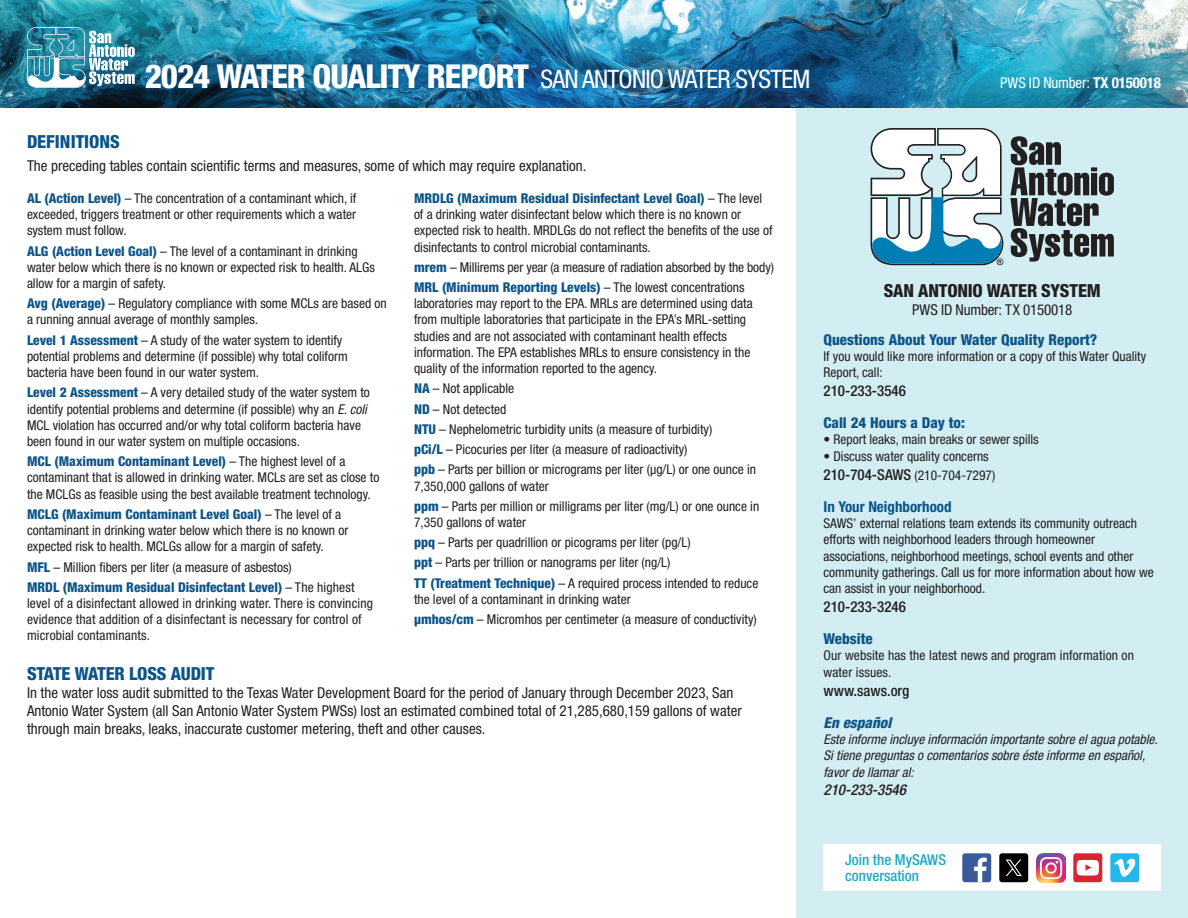
<style>
.page{position:relative;width:1188px;height:918px;background:#fff}
.page>*{position:absolute;margin:0;border:0;box-sizing:border-box;transform-origin:0 0}
.t1{font:800 condensed 33px "Helvetica Neue LT Std";letter-spacing:-.03em;color:#fff}
.t2{font:800 condensed 18px "Helvetica Neue LT Std";letter-spacing:-.01em;color:#0b5488}
.t3{font:800 condensed 18px "Helvetica Neue LT Std";letter-spacing:-.01em;color:#231f20}
.t4{font:condensed 15px/18px "Helvetica Neue LT Std";color:#231f20}
.t5{font:800 condensed 15px "Helvetica Neue LT Std";color:#0b5488}
.t6{font:500 condensed 15px "Helvetica Neue LT Std";color:#231f20}
.t7{font:500 condensed 15px/16.2px "Helvetica Neue LT Std";color:#1ea9c5}
.t8{font:condensed 15px "Helvetica Neue LT Std";letter-spacing:-.01em;color:#fff}
.t9{font:700 condensed 15px "Helvetica Neue LT Std";color:#0b5488}
.t10{font:italic 500 condensed 15px "Helvetica Neue LT Std";color:#231f20}
.t11{font:italic 800 condensed 15px "Helvetica Neue LT Std";color:#0b5488}
.t12{font:condensed 13.5px/16.2px "Helvetica Neue LT Std";color:#231f20}
.t13{font:italic condensed 13.5px/16.2px "Helvetica Neue LT Std";color:#231f20}
.s1{font-weight:400;font-size:25.5px}
.s2{font-weight:700}
.s3{font-weight:800;color:#0b5488}
.s4{font-style:italic}
.s5{font-weight:500;font-size:15px}
</style>
<div class="page">
<div style="left:796px;top:108px;width:392px;height:810px;background:#d2eef3"></div>
<svg style="left:1010px;top:136px;width:104px;height:126px"></svg>
<svg style="left:871px;top:128px;width:132px;height:137px"></svg>
<div style="left:824px;top:845px;width:337px;height:46px;background:#fff"></div>
<div style="left:1110px;top:853px;width:29px;height:29px;background:#22b8eb;border-radius:3px"></div>
<svg style="left:1114px;top:859px;width:21px;height:18px"></svg>
<div style="left:962px;top:853px;width:29px;height:29px;background:#3b5a9a;border-radius:3px"></div>
<svg style="left:974px;top:858px;width:13px;height:24px"></svg>
<img style="left:1036px;top:853px;width:29px;height:29px">
<div style="left:999px;top:853px;width:29px;height:29px;background:#010101;border-radius:3px"></div>
<svg style="left:1006px;top:860px;width:16px;height:16px"></svg>
<div style="left:1073px;top:853px;width:29px;height:29px;background:#db2331;border-radius:3px"></div>
<svg style="left:1077px;top:860px;width:22px;height:16px"></svg>
<img style="left:0;top:0;width:1188px;height:108px">
<div style="left:8px;top:8px;width:145px;height:98px;background:#0b5488;opacity:.5"></div>
<svg style="left:27px;top:27px;width:108px;height:61px"></svg>
<div style="left:140px;top:58px;width:675px;height:38px;background:#0b5488;opacity:.75"></div>
<h1 class="t1" style="left:145px;top:56px;width:667px">2024 WATER QUALITY REPORT <span class="s1">SAN ANTONIO WATER SYSTEM</span></h1>
<p class="t8" style="left:1000px;top:74px;width:162px">PWS ID Number: <span class="s2">TX 0150018</span></p>
<h2 class="t2" style="left:27px;top:130px;width:94px">DEFINITIONS</h2>
<p class="t4" style="left:27px;top:157px;width:561px">The preceding tables contain scientific terms and measures, some of which may require explanation.</p>
<p class="t12" style="left:27px;top:190px;width:331px;text-align:justify"><span class="s3">AL (Action Level)</span> – The concentration of a contaminant which, if exceeded, triggers treatment or other requirements which a water system must follow.</p>
<p class="t12" style="left:27px;top:243px;width:349px"><span class="s3">ALG (Action Level Goal)</span> – The level of a contaminant in drinking water below which there is no known or expected risk to health. ALGs allow for a margin of safety.</p>
<p class="t12" style="left:27px;top:295px;width:361px"><span class="s3">Avg (Average)</span> – Regulatory compliance with some MCLs are based on a running annual average of monthly samples.</p>
<p class="t12" style="left:27px;top:332px;width:322px"><span class="s3">Level 1 Assessment</span> – A study of the water system to identify potential problems and determine (if possible) why total coliform bacteria have been found in our water system.</p>
<p class="t12" style="left:27px;top:384px;width:344px"><span class="s3">Level 2 Assessment</span> – A very detailed study of the water system to identify potential problems and determine (if possible) why an <span class="s4">E. coli </span>MCL violation has occurred and/or why total coliform bacteria have been found in our water system on multiple occasions.</p>
<p class="t12" style="left:27px;top:453px;width:354px"><span class="s3">MCL (Maximum Contaminant Level)</span> – The highest level of a contaminant that is allowed in drinking water. MCLs are set as close to the MCLGs as feasible using the best available treatment technology.</p>
<p class="t12" style="left:27px;top:506px;width:323px"><span class="s3">MCLG (Maximum Contaminant Level Goal)</span> – The level of a contaminant in drinking water below which there is no known or expected risk to health. MCLGs allow for a margin of safety.</p>
<p class="t12" style="left:27px;top:557px;width:329px;line-height:20.2px"><span class="s3">MFL</span> – Million fibers per liter (a measure of asbestos)<br><span class="s3">MRDL (Maximum Residual Disinfectant Level)</span> – The highest</p>
<p class="t12" style="left:27px;top:595px;width:348px">level of a disinfectant allowed in drinking water. There is convincing evidence that addition of a disinfectant is necessary for control of microbial contaminants.</p>
<p class="t12" style="left:414px;top:190px;width:360px"><span class="s3">MRDLG (Maximum Residual Disinfectant Level Goal)</span> – The level of a drinking water disinfectant below which there is no known or expected risk to health. MRDLGs do not reflect the benefits of the use of disinfectants to control microbial contaminants.</p>
<p class="t12" style="left:414px;top:257px;width:361px;line-height:20.2px"><span class="s3">mrem</span> – Millirems per year (a measure of radiation absorbed by the body)<br><span class="s3">MRL (Minimum Reporting Levels)</span> – The lowest concentrations</p>
<p class="t12" style="left:414px;top:295px;width:340px">laboratories may report to the EPA. MRLs are determined using data from multiple laboratories that participate in the EPA’s MRL-setting studies and are not associated with contaminant health effects information. The EPA establishes MRLs to ensure consistency in the quality of the information reported to the agency.</p>
<p class="t12" style="left:414px;top:378px;width:344px;line-height:20.2px"><span class="s3">NA</span> – Not applicable<br><span class="s3">ND</span> – Not detected<br><span class="s3">NTU</span> – Nephelometric turbidity units (a measure of turbidity)<br><span class="s3">pCi/L</span> – Picocuries per liter (a measure of radioactivity)<br><span class="s3">ppb</span> – Parts per billion or micrograms per liter (µg/L) or one ounce in</p>
<p class="t12" style="left:414px;top:476px;width:347px;line-height:20.2px">7,350,000 gallons of water<br><span class="s3">ppm</span> – Parts per million or milligrams per liter (mg/L) or one ounce in</p>
<p class="t12" style="left:414px;top:512px;width:346px;line-height:20.2px">7,350 gallons of water<br><span class="s3">ppq</span> – Parts per quadrillion or picograms per liter (pg/L)<br><span class="s3">ppt</span> – Parts per trillion or nanograms per liter (ng/L)<br><span class="s3">TT (Treatment Technique)</span> – A required process intended to reduce</p>
<p class="t12" style="left:414px;top:589px;width:344px;line-height:20.2px">the level of a contaminant in drinking water<br><span class="s3">µmhos/cm</span> – Micromhos per centimeter (a measure of conductivity)</p>
<h2 class="t2" style="left:27px;top:663px;width:189px">STATE WATER LOSS AUDIT</h2>
<p class="t4" style="left:27px;top:684px;width:716px">In the water loss audit submitted to the Texas Water Development Board for the period of January through December 2023, San<br>Antonio Water System (all San Antonio Water System PWSs) lost an estimated combined total of 21,285,680,159 gallons of water through main breaks, leaks, inaccurate customer metering, theft and other causes.</p>
<h2 class="t3" style="left:884px;top:279px;width:219px">SAN ANTONIO WATER SYSTEM</h2>
<p class="t4" style="left:912px;top:300px;width:162px">PWS ID Number: TX 0150018</p>
<p class="t5" style="left:823px;top:330px;width:275px">Questions About Your Water Quality Report?</p>
<p class="t12" style="left:824px;top:348px;width:324px">If you would like more information or a copy of this Water Quality<br>Report, call:</p>
<p class="t6" style="left:824px;top:382px;width:84px">210-233-3546</p>
<p class="t5" style="left:824px;top:414px;width:143px">Call 24 Hours a Day to:</p>
<p class="t12" style="left:824px;top:432px;width:217px">• Report leaks, main breaks or sewer spills</p>
<p class="t12" style="left:824px;top:446px;width:173px;line-height:18.9px">• Discuss water quality concerns<br><span class="s5">210-704-SAWS</span> (210-704-7297)</p>
<p class="t9" style="left:824px;top:498px;width:130px">In Your Neighborhood</p>
<p class="t12" style="left:824px;top:515px;width:332px">SAWS’ external relations team extends its community outreach efforts with neighborhood leaders through homeowner associations, neighborhood meetings, school events and other community gatherings. Call us for more information about how we can assist in your neighborhood.</p>
<p class="t6" style="left:824px;top:598px;width:84px">210-233-3246</p>
<p class="t5" style="left:824px;top:630px;width:51px">Website</p>
<p class="t12" style="left:824px;top:648px;width:312px">Our website has the latest news and program information on water issues.</p>
<p class="t6" style="left:824px;top:681px;width:87px">www.saws.org</p>
<p class="t11" style="left:824px;top:713px;width:69px">En español</p>
<p class="t13" style="left:824px;top:732px;width:336px">Este informe incluye información importante sobre el agua potable.<br>Si tiene preguntas o comentarios sobre éste informe en español, favor de llamar al:</p>
<p class="t10" style="left:824px;top:781px;width:84px">210-233-3546</p>
<p class="t7" style="left:845px;top:851px;width:102px">Join the MySAWS conversation</p>
</div>
